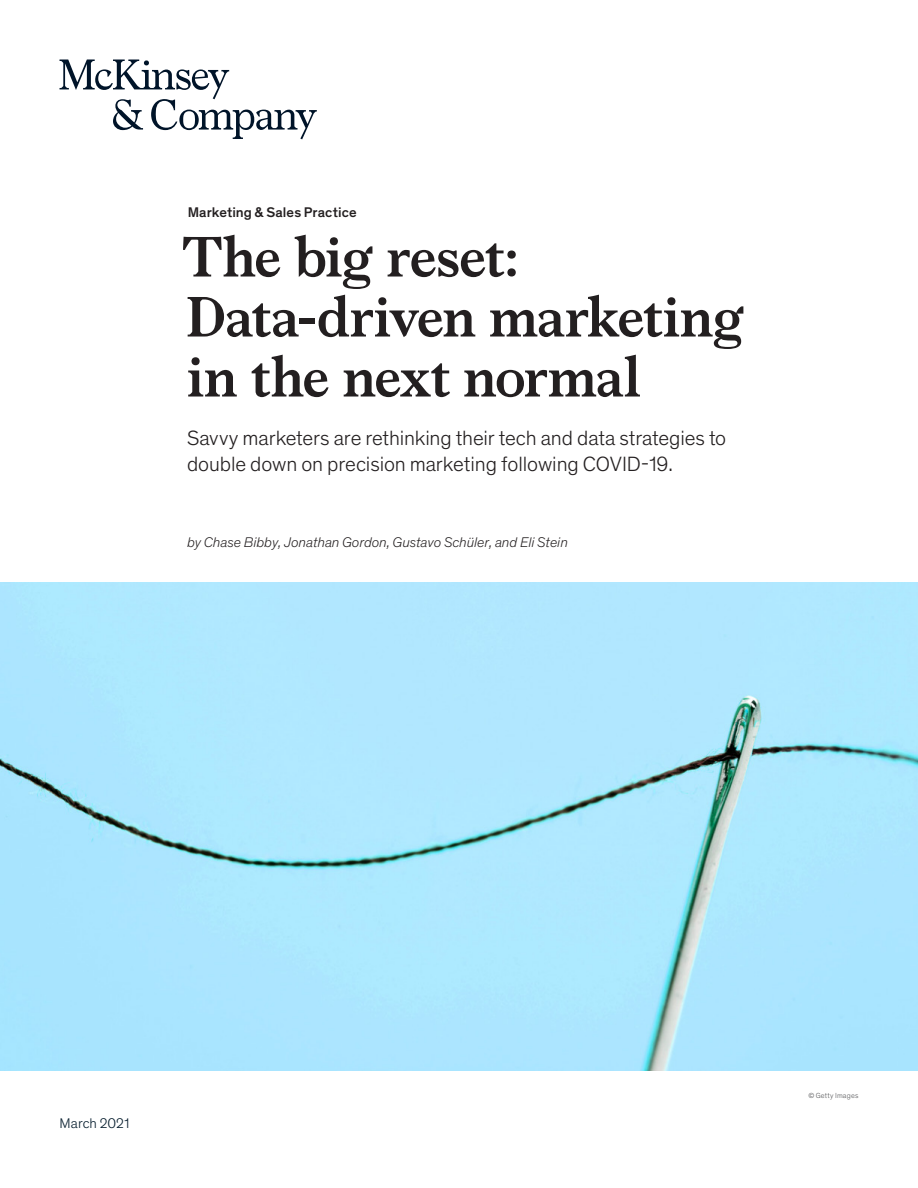
<style>
.page{position:relative;width:918px;height:1188px;background:#fff}
.page>*{position:absolute;margin:0;border:0;box-sizing:border-box;transform-origin:0 0}
.Author_byline{font:700 57px/60px "Bower";letter-spacing:-.01em;color:#231f20}
.Author_byline-2{font:300 21px/25.5px "Mc Kinsey Sans";letter-spacing:-.005em;color:#231f20}
.Author_byline-3{font:italic 300 14.25px "Mc Kinsey Sans";color:#231f20}
.Eyebrow{font:500 14.25px "Mc Kinsey Sans";letter-spacing:.005em;color:#231f20}
.Cover_date_-_Deep_bl{font:300 14.25px "Mc Kinsey Sans";letter-spacing:.005em;color:#051c2c}
.Art_Photo_credit{font:300 7.5px "Mc Kinsey Sans";letter-spacing:.025em;color:#57585a}
</style>
<div class="page">
<div style="left:0;top:582px;width:918px;height:488px;background:#ade7ff"></div>
<svg style="left:60px;top:60px;width:257px;height:79px"></svg>
<p class="Eyebrow" style="left:188px;top:201px;width:170px">Marketing &amp; Sales Practice</p>
<p class="Author_byline" style="left:182px;top:223px;width:564px">The big reset:<br>Data-driven marketing in the next normal</p>
<p class="Author_byline-2" style="left:187px;top:424px;width:541px">Savvy marketers are rethinking their tech and data strategies to double down on precision marketing following COVID-19.</p>
<p class="Author_byline-3" style="left:187px;top:532px;width:382px">by Chase Bibby, Jonathan Gordon, Gustavo Schüler, and Eli Stein</p>
<p class="Cover_date_-_Deep_bl" style="left:60px;top:1113px;width:71px">March 2021</p>
<p class="Art_Photo_credit" style="left:808px;top:1090px;width:52px">© Getty Images</p>
</div>
